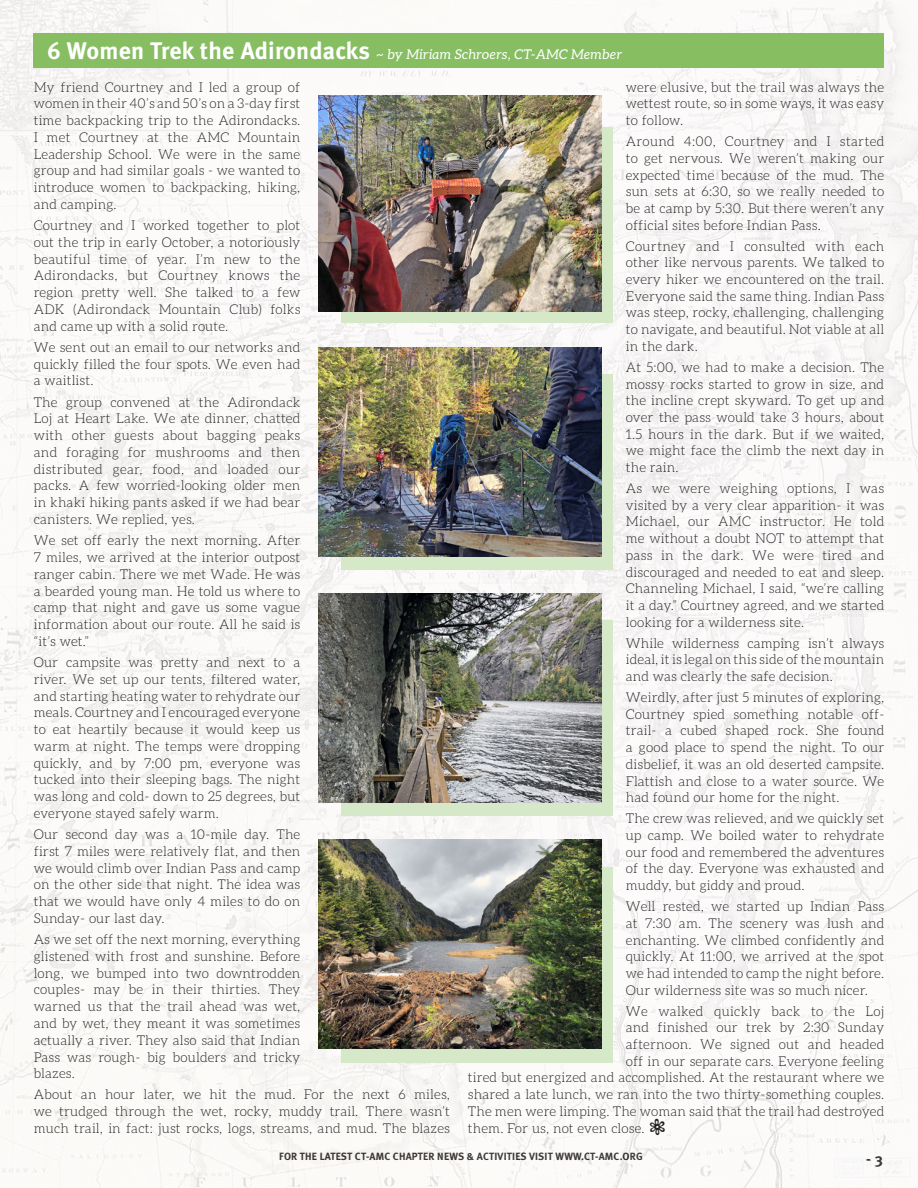
<style>
.page{position:relative;width:918px;height:1188px;background:#fff}
.page>*{position:absolute;margin:0;border:0;box-sizing:border-box;transform-origin:0 0}
.t1{font:700 15px "Meta";color:#231f20}
.BODY_COPY_Justified{font:300 13.5px/16.8px "Aleo";letter-spacing:.01em;color:#231f20;text-align:justify}
.MetaBold_HL_16_18{font:italic 13.5px "Aleo";letter-spacing:.02em;color:#fff}
.t2{font:700 10.5px "Meta";letter-spacing:.02em;color:#231f20}
.s1{font-family:"Meta";font-weight:700;font-style:normal;font-size:24px}
</style>
<div class="page">
<img style="left:0;top:0;width:918px;height:1188px">
<div style="left:341px;top:867px;width:271px;height:196px;background:#d5e8c8"></div>
<div style="left:341px;top:621px;width:271px;height:195px;background:#d5e8c8"></div>
<div style="left:341px;top:374px;width:271px;height:196px;background:#d5e8c8"></div>
<div style="left:341px;top:127px;width:271px;height:196px;background:#d5e8c8"></div>
<div style="left:34px;top:34px;width:850px;height:34px;background:#87be62"></div>
<img style="left:318px;top:96px;width:284px;height:216px">
<img style="left:318px;top:347px;width:284px;height:209px">
<img style="left:318px;top:593px;width:284px;height:210px">
<img style="left:318px;top:840px;width:284px;height:209px">
<svg style="left:650px;top:1119px;width:15px;height:16px"></svg>
<p class="MetaBold_HL_16_18" style="left:47px;top:46px;width:577px"><span class="s1">6 Women Trek the Adirondacks</span> ~ by Miriam Schroers, CT-AMC Member</p>
<p class="BODY_COPY_Justified" style="left:34px;top:78px;width:268px">My friend Courtney and I led a group of women in their 40’s and 50’s on a 3-day first time backpacking trip to the Adirondacks.<br>I met Courtney at the AMC Mountain Leadership School. We were in the same group and had similar goals - we wanted to introduce women to backpacking, hiking, and camping.</p>
<p class="BODY_COPY_Justified" style="left:34px;top:217px;width:268px">Courtney and I worked together to plot out the trip in early October, a notoriously beautiful time of year. I’m new to the Adirondacks, but Courtney knows the region pretty well. She talked to a few ADK (Adirondack Mountain Club) folks and came up with a solid route.</p>
<p class="BODY_COPY_Justified" style="left:34px;top:339px;width:268px">We sent out an email to our networks and quickly filled the four spots. We even had a waitlist.</p>
<p class="BODY_COPY_Justified" style="left:34px;top:393px;width:268px">The group convened at the Adirondack Loj at Heart Lake. We ate dinner, chatted with other guests about bagging peaks and foraging for mushrooms and then distributed gear, food, and loaded our packs. A few worried-looking older men in khaki hiking pants asked if we had bear canisters. We replied, yes.</p>
<p class="BODY_COPY_Justified" style="left:34px;top:532px;width:268px">We set off early the next morning. After 7 miles, we arrived at the interior outpost ranger cabin. There we met Wade. He was a bearded young man. He told us where to camp that night and gave us some vague information about our route. All he said is “it’s wet.”</p>
<p class="BODY_COPY_Justified" style="left:34px;top:654px;width:268px">Our campsite was pretty and next to a river. We set up our tents, filtered water, and starting heating water to rehydrate our meals. Courtney and I encouraged everyone to eat heartily because it would keep us warm at night. The temps were dropping quickly, and by 7:00 pm, everyone was tucked into their sleeping bags. The night was long and cold- down to 25 degrees, but everyone stayed safely warm.</p>
<p class="BODY_COPY_Justified" style="left:34px;top:826px;width:268px">Our second day was a 10-mile day. The first 7 miles were relatively flat, and then we would climb over Indian Pass and camp on the other side that night. The idea was that we would have only 4 miles to do on Sunday- our last day.</p>
<p class="BODY_COPY_Justified" style="left:34px;top:931px;width:268px">As we set off the next morning, everything glistened with frost and sunshine. Before long, we bumped into two downtrodden couples- may be in their thirties. They warned us that the trail ahead was wet, and by wet, they meant it was sometimes actually a river. They also said that Indian Pass was rough- big boulders and tricky blazes.</p>
<p class="BODY_COPY_Justified" style="left:34px;top:1086px;width:418px">About an hour later, we hit the mud. For the next 6 miles, we trudged through the wet, rocky, muddy trail. There wasn’t much trail, in fact: just rocks, logs, streams, and mud. The blazes</p>
<p class="BODY_COPY_Justified" style="left:626px;top:79px;width:260px">were elusive, but the trail was always the wettest route, so in some ways, it was easy to follow.</p>
<p class="BODY_COPY_Justified" style="left:626px;top:133px;width:260px">Around 4:00, Courtney and I started to get nervous. We weren’t making our expected time because of the mud. The sun sets at 6:30, so we really needed to be at camp by 5:30. But there weren’t any official sites before Indian Pass.</p>
<p class="BODY_COPY_Justified" style="left:626px;top:238px;width:260px">Courtney and I consulted with each other like nervous parents. We talked to every hiker we encountered on the trail.<br>Everyone said the same thing. Indian Pass was steep, rocky, challenging, challenging to navigate, and beautiful. Not viable at all in the dark.</p>
<p class="BODY_COPY_Justified" style="left:626px;top:359px;width:260px">At 5:00, we had to make a decision. The mossy rocks started to grow in size, and the incline crept skyward. To get up and over the pass would take 3 hours, about 1.5 hours in the dark. But if we waited, we might face the climb the next day in the rain.</p>
<p class="BODY_COPY_Justified" style="left:626px;top:480px;width:260px">As we were weighing options, I was visited by a very clear apparition- it was Michael, our AMC instructor. He told me without a doubt NOT to attempt that pass in the dark. We were tired and discouraged and needed to eat and sleep.<br>Channeling Michael, I said, “we’re calling it a day.” Courtney agreed, and we started looking for a wilderness site.</p>
<p class="BODY_COPY_Justified" style="left:626px;top:635px;width:260px">While wilderness camping isn’t always ideal, it is legal on this side of the mountain and was clearly the safe decision.</p>
<p class="BODY_COPY_Justified" style="left:626px;top:689px;width:260px">Weirdly, after just 5 minutes of exploring, Courtney spied something notable off&shy;trail- a cubed shaped rock. She found a good place to spend the night. To our disbelief, it was an old deserted campsite.<br>Flattish and close to a water source. We had found our home for the night.</p>
<p class="BODY_COPY_Justified" style="left:626px;top:810px;width:260px">The crew was relieved, and we quickly set up camp. We boiled water to rehydrate our food and remembered the adventures of the day. Everyone was exhausted and muddy, but giddy and proud.</p>
<p class="BODY_COPY_Justified" style="left:626px;top:898px;width:260px">Well rested, we started up Indian Pass at 7:30 am. The scenery was lush and enchanting. We climbed confidently and quickly. At 11:00, we arrived at the spot we had intended to camp the night before.<br>Our wilderness site was so much nicer.</p>
<p class="BODY_COPY_Justified" style="left:626px;top:1002px;width:260px">We walked quickly back to the Loj</p>
<p class="BODY_COPY_Justified" style="left:626px;top:1019px;width:260px">and finished our trek by 2:30 Sunday</p>
<p class="BODY_COPY_Justified" style="left:626px;top:1036px;width:260px">afternoon. We signed out and headed</p>
<p class="BODY_COPY_Justified" style="left:626px;top:1053px;width:260px">off in our separate cars. Everyone feeling</p>
<p class="BODY_COPY_Justified" style="left:468px;top:1069px;width:418px">tired but energized and accomplished. At the restaurant where we</p>
<p class="BODY_COPY_Justified" style="left:468px;top:1086px;width:418px">shared a late lunch, we ran into the two thirty-something couples.</p>
<p class="BODY_COPY_Justified" style="left:468px;top:1103px;width:418px">The men were limping. The woman said that the trail had destroyed</p>
<p class="BODY_COPY_Justified" style="left:468px;top:1119px;width:178px">them. For us, not even close.</p>
<p class="t2" style="left:279px;top:1150px;width:365px">FOR THE LATEST CT-AMC CHAPTER NEWS &amp; ACTIVITIES VISIT WWW.CT-AMC.ORG</p>
<p class="t1" style="left:866px;top:1150px;width:18px">- 3</p>
</div>
